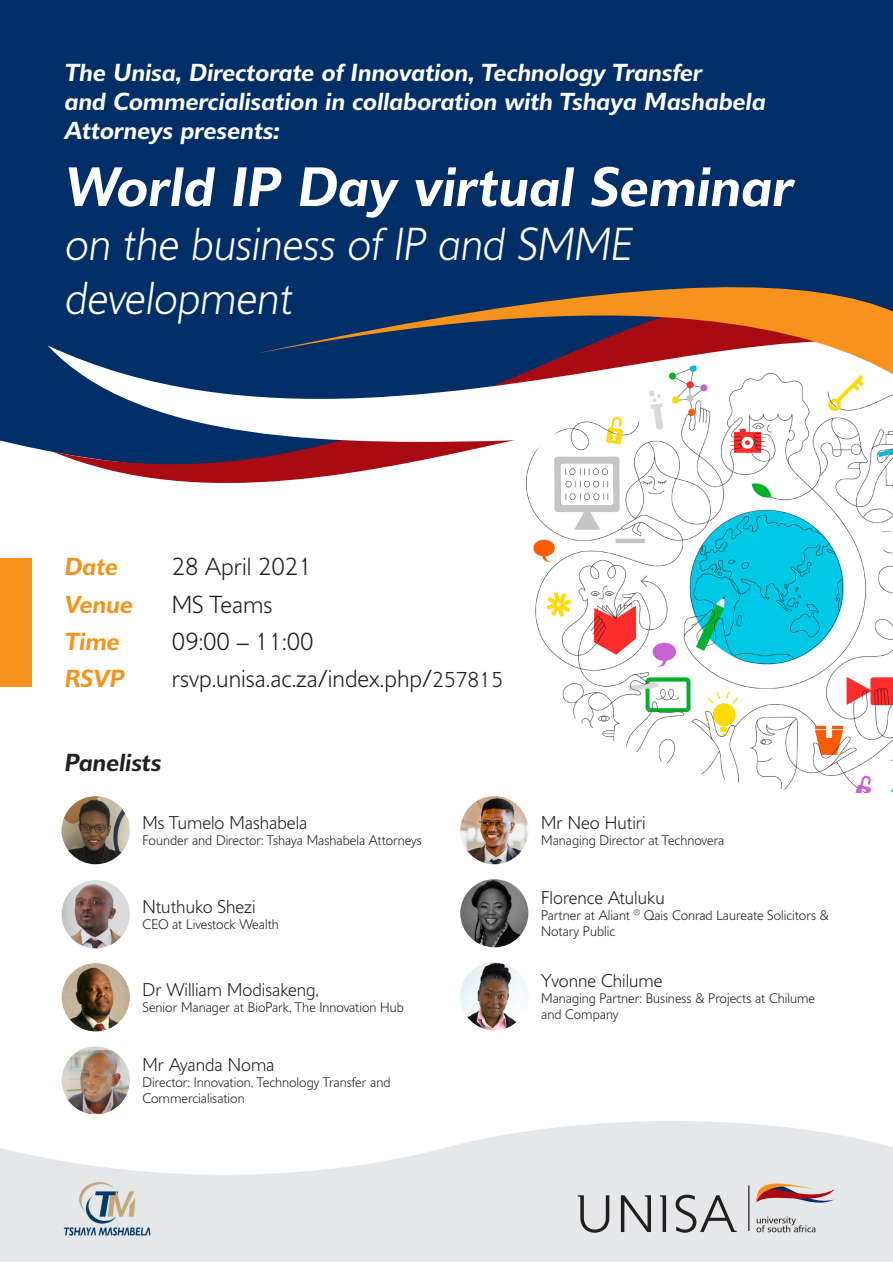
<style>
.page{position:relative;width:893px;height:1263px;background:#fff}
.page>*{position:absolute;margin:0;border:0;box-sizing:border-box;transform-origin:0 0}
.t1{font:italic 600 54px "Delargo DT";color:#fff}
.t2{font:italic 300 45px/54px "Delargo DT";color:#fff}
.t3{font:italic 600 24px/28.8px "Delargo DT";color:#fff}
.t4{font:300 24px/37.3px "Delargo DT";color:#231f20}
.t5{font:italic 600 24px "Delargo DT";color:#f7931d}
.t6{font:italic 600 24px "Delargo DT";color:#231f20}
.t7{font:300 18px "Delargo DT";color:#231f20}
.t8{font:300 13.5px/16.2px "Delargo DT";color:#231f20}
.s1{font-size:21px}
</style>
<div class="page">
<div style="left:0;top:0;width:893px;height:451px;background:#002e66"></div>
<svg style="left:0;top:1114px;width:893px;height:147px;fill:#e6e7e9"></svg>
<svg style="left:578px;top:1195px;width:31px;height:38px"></svg>
<svg style="left:621px;top:1195px;width:30px;height:37px"></svg>
<svg style="left:660px;top:1195px;width:6px;height:37px"></svg>
<svg style="left:676px;top:1194px;width:61px;height:39px;background:#b8b8b9"></svg>
<hr style="left:748px;top:1185px;width:1px;height:46px;background:#231f20">
<svg style="left:756px;top:1162px;width:78px;height:70px;background:#d6c9c9"></svg>
<div style="left:0;top:558px;width:32px;height:129px;background:#f7931d"></div>
<img style="left:62px;top:796px;width:68px;height:68px;border-radius:34px">
<img style="left:460px;top:796px;width:68px;height:68px;border-radius:34px">
<img style="left:62px;top:880px;width:68px;height:68px;border-radius:34px">
<img style="left:460px;top:879px;width:68px;height:68px;border-radius:34px">
<img style="left:65px;top:963px;width:65px;height:68px">
<img style="left:460px;top:962px;width:68px;height:68px;border-radius:34px">
<div style="left:62px;top:1046px;width:68px;height:68px;background:#d8d4c9;border-radius:50%"></div>
<img style="left:67px;top:1050px;width:63px;height:64px">
<img style="left:64px;top:1179px;width:91px;height:58px">
<div style="left:53px;top:69px;width:840px;height:86px;background:#002e66"></div>
<svg style="left:48px;top:155px;width:845px;height:328px;background:#163b6e"></svg>
<img style="left:480px;top:480px;width:413px;height:313px">
<svg style="left:254px;top:216px;width:639px;height:264px"></svg>
<p class="t3" style="left:64px;top:58px;width:703px">The Unisa, Directorate of Innovation, Technology Transfer<br>and Commercialisation in collaboration with Tshaya Mashabela<br>Attorneys presents:</p>
<p class="t1" style="left:64px;top:154px;width:730px">World IP Day virtual Seminar</p>
<p class="t2" style="left:64px;top:216px;width:568px">on the business of IP and SMME development</p>
<p class="t5" style="left:64px;top:552px;width:55px">Date</p>
<p class="t4" style="left:172px;top:548px;width:141px">28 April 2021</p>
<p class="t5" style="left:64px;top:589px;width:70px">Venue</p>
<p class="t5" style="left:64px;top:627px;width:57px">Time</p>
<p class="t5" style="left:64px;top:664px;width:62px">RSVP</p>
<p class="t4" style="left:172px;top:585px;width:332px">MS Teams<br>09:00 – 11:00 rsvp.unisa.ac.za/index.php/<span class="s1">257815</span></p>
<p class="t6" style="left:64px;top:747px;width:98px">Panelists</p>
<p class="t7" style="left:143px;top:811px;width:166px">Ms Tumelo Mashabela</p>
<p class="t8" style="left:143px;top:832px;width:281px">Founder and Director: Tshaya Mashabela Attorneys</p>
<p class="t7" style="left:143px;top:895px;width:115px">Ntuthuko Shezi</p>
<p class="t8" style="left:143px;top:916px;width:138px">CEO at Livestock Wealth</p>
<p class="t7" style="left:143px;top:978px;width:178px">Dr William Modisakeng,</p>
<p class="t8" style="left:143px;top:999px;width:263px">Senior Manager at BioPark, The Innovation Hub</p>
<p class="t7" style="left:143px;top:1053px;width:133px">Mr Ayanda Noma</p>
<p class="t8" style="left:143px;top:1074px;width:249px">Director: Innovation, Technology Transfer and<br>Commercialisation</p>
<p class="t7" style="left:541px;top:811px;width:106px">Mr Neo Hutiri</p>
<p class="t8" style="left:541px;top:832px;width:184px">Managing Director at Technovera</p>
<p class="t7" style="left:541px;top:886px;width:125px">Florence Atuluku</p>
<p class="t8" style="left:541px;top:907px;width:289px">Partner at Aliant <sup>®</sup> Qais Conrad Laureate Solicitors &amp;<br>Notary Public</p>
<p class="t7" style="left:541px;top:969px;width:123px">Yvonne Chilume</p>
<p class="t8" style="left:541px;top:990px;width:275px">Managing Partner: Business &amp; Projects at Chilume and Company</p>
</div>
